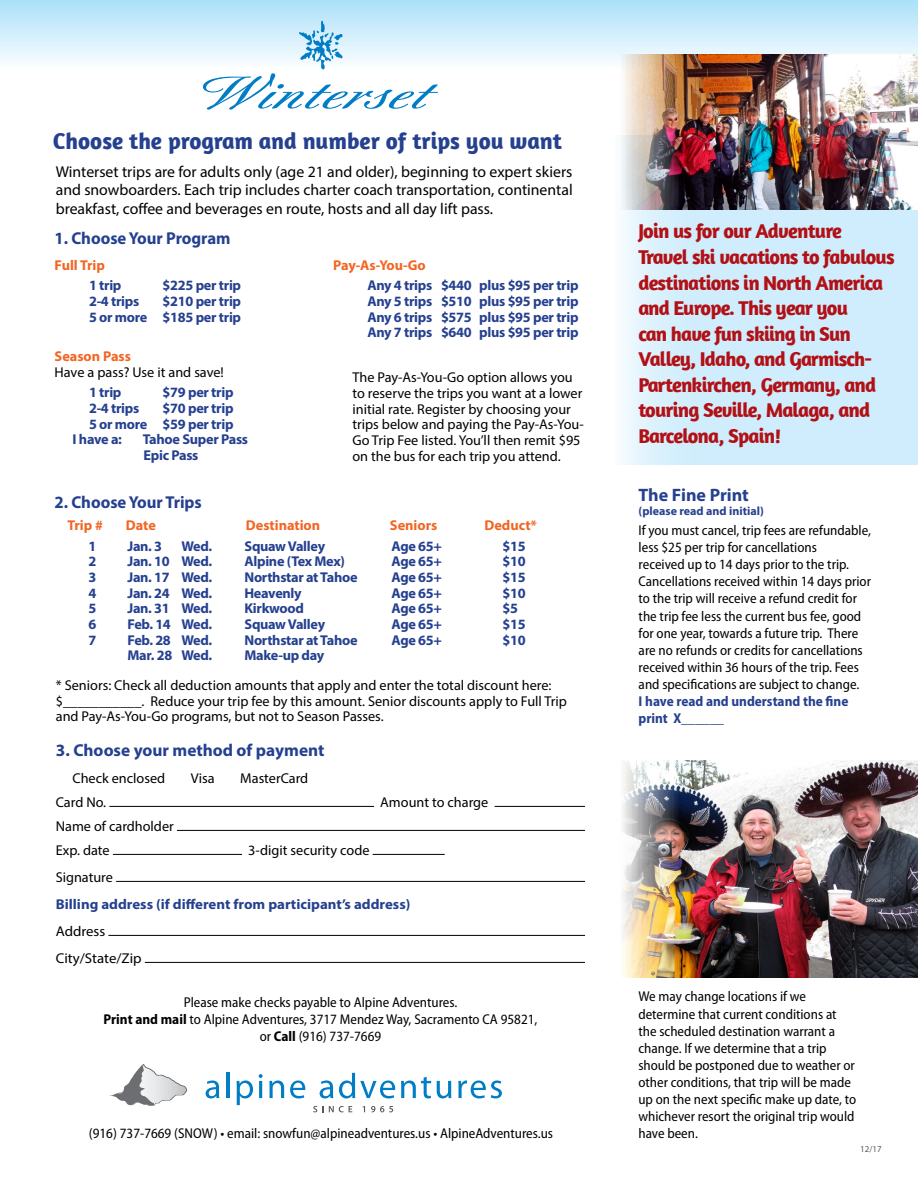
<style>
.page{position:relative;width:918px;height:1188px;background:#fff}
.page>*{position:absolute;margin:0;border:0;box-sizing:border-box;transform-origin:0 0}
.t1{font:700 23.25px "Amaranth";color:#25408f}
.t2{font:700 20.4px/25.5px "Amaranth";letter-spacing:-.04em;color:#b11116}
.t3{font:700 18px "Myriad Pro";color:#25408f}
.t4{font:700 17.25px "Myriad Pro";color:#25408f}
.t5{font:15.75px/18.8px "Myriad Pro";color:#000;text-align:justify}
.t6{font:semi-condensed 14.25px/17.1px "Myriad Pro";color:#000}
.t7{font:14.25px/15.6px "Myriad Pro";color:#000}
.t8{font:700 14.25px/15.6px "Myriad Pro";letter-spacing:-.02em;color:#25408f}
.t9{font:700 14.25px "Myriad Pro";color:#f26522}
.t10{font:700 14.25px "Myriad Pro";color:#25408f;scale:1.04 1}
.t11{font:700 semi-condensed 14.25px/17.1px "Myriad Pro";color:#25408f}
.t12{font:14.25px/27px "Myriad Pro";color:#000;scale:1.04 1}
.t13{font:700 12px "Myriad Pro";color:#25408f}
.t14{font:9px "Myriad Pro";color:#58595b}
.s1{font-weight:700}
</style>
<div class="page">
<div style="left:0;top:0;width:918px;height:68px;background:linear-gradient(to bottom,#abe0fa,#fafdff)"></div>
<svg style="left:622px;top:210px;width:296px;height:255px;background:#d2eefc"></svg>
<svg style="left:109px;top:1063px;width:78px;height:43px"></svg>
<svg style="left:206px;top:1080px;width:13px;height:18px"></svg>
<hr style="left:226px;top:1073px;width:3px;height:25px;background:#007dc5">
<svg style="left:237px;top:1080px;width:16px;height:25px"></svg>
<hr style="left:259px;top:1081px;width:3px;height:17px;background:#007dc5">
<svg style="left:259px;top:1074px;width:4px;height:4px"></svg>
<svg style="left:269px;top:1080px;width:15px;height:18px"></svg>
<svg style="left:290px;top:1080px;width:15px;height:18px"></svg>
<svg style="left:320px;top:1080px;width:13px;height:18px"></svg>
<svg style="left:339px;top:1073px;width:56px;height:25px"></svg>
<svg style="left:401px;top:1077px;width:30px;height:21px"></svg>
<svg style="left:437px;top:1081px;width:14px;height:17px"></svg>
<svg style="left:458px;top:1080px;width:44px;height:18px"></svg>
<svg style="left:313px;top:1106px;width:39px;height:6px"></svg>
<svg style="left:371px;top:1106px;width:22px;height:6px"></svg>
<img style="left:622px;top:760px;width:296px;height:217px">
<img style="left:612px;top:54px;width:306px;height:156px">
<hr style="left:109px;top:806px;width:265px;height:1px;background:#000">
<hr style="left:495px;top:806px;width:90px;height:1px;background:#000">
<hr style="left:177px;top:830px;width:408px;height:1px;background:#000">
<hr style="left:113px;top:854px;width:129px;height:1px;background:#000">
<hr style="left:373px;top:854px;width:72px;height:1px;background:#000">
<hr style="left:116px;top:881px;width:469px;height:1px;background:#000">
<hr style="left:108px;top:935px;width:477px;height:1px;background:#000">
<hr style="left:145px;top:962px;width:440px;height:1px;background:#000">
<svg style="left:203px;top:21px;width:235px;height:89px"></svg>
<h1 class="t1" style="left:53px;top:126px;width:511px">Choose the program and number of trips you want</h1>
<p class="t5" style="left:56px;top:162px;width:518px">Winterset trips are for adults only (age 21 and older), beginning to expert skiers and snowboarders. Each trip includes charter coach transportation, continental breakfast, coffee and beverages en route, hosts and all day lift pass.</p>
<p class="t4" style="left:55px;top:227px;width:178px">1. Choose Your Program</p>
<p class="t9" style="left:55px;top:256px;width:52px">Full Trip</p>
<p class="t8" style="left:89px;top:277px;width:34px">1 trip</p>
<p class="t8" style="left:163px;top:277px;width:80px">$225 per trip</p>
<p class="t8" style="left:89px;top:293px;width:52px">2-4 trips</p>
<p class="t8" style="left:89px;top:293px;width:154px;text-align:right">$210 per trip<br>5 or more $185 per trip</p>
<p class="t9" style="left:55px;top:347px;width:78px">Season Pass</p>
<p class="t7" style="left:55px;top:364px;width:171px">Have a pass? Use it and save!</p>
<p class="t8" style="left:89px;top:384px;width:34px">1 trip</p>
<p class="t8" style="left:163px;top:384px;width:72px">$79 per trip</p>
<p class="t8" style="left:89px;top:400px;width:52px">2-4 trips</p>
<p class="t8" style="left:163px;top:400px;width:72px">$70 per trip</p>
<p class="t8" style="left:89px;top:415px;width:146px">5 or more $59 per trip</p>
<p class="t8" style="left:73px;top:431px;width:51px">I have a:</p>
<p class="t8" style="left:143px;top:431px;width:107px">Tahoe Super Pass<br>Epic Pass</p>
<p class="t4" style="left:55px;top:491px;width:149px">2. Choose Your Trips</p>
<p class="t9" style="left:333px;top:256px;width:94px">Pay-As-You-Go</p>
<p class="t8" style="left:367px;top:277px;width:213px;text-align:justify">Any 4 trips $440 plus $95 per trip Any 5 trips $510 plus $95 per trip Any 6 trips $575 plus $95 per trip Any 7 trips $640 plus $95 per trip</p>
<p class="t7" style="left:352px;top:370px;width:233px">The Pay-As-You-Go option allows you to reserve the trips you want at a lower initial rate. Register by choosing your trips below and paying the Pay-As-You-Go Trip Fee listed. You’ll then remit $95 on the bus for each trip you attend.</p>
<p class="t9" style="left:67px;top:516px;width:37px">Trip #</p>
<p class="t9" style="left:126px;top:516px;width:32px">Date</p>
<p class="t9" style="left:246px;top:516px;width:76px">Destination</p>
<p class="t9" style="left:390px;top:516px;width:49px">Seniors</p>
<p class="t9" style="left:484px;top:516px;width:54px">Deduct*</p>
<p class="t8" style="left:88px;top:538px;width:9px">1</p>
<p class="t8" style="left:128px;top:538px;width:36px">Jan. 3</p>
<p class="t8" style="left:181px;top:538px;width:32px">Wed.</p>
<p class="t8" style="left:244px;top:538px;width:82px">Squaw Valley</p>
<p class="t8" style="left:392px;top:538px;width:52px">Age 65+</p>
<p class="t8" style="left:502px;top:538px;width:25px">$15</p>
<p class="t8" style="left:88px;top:553px;width:9px">2</p>
<p class="t8" style="left:128px;top:553px;width:86px">Jan. 10 Wed.</p>
<p class="t8" style="left:244px;top:553px;width:102px">Alpine (Tex Mex)</p>
<p class="t8" style="left:392px;top:553px;width:52px">Age 65+</p>
<p class="t8" style="left:502px;top:553px;width:25px">$10</p>
<p class="t8" style="left:88px;top:569px;width:9px">3</p>
<p class="t8" style="left:128px;top:569px;width:86px">Jan. 17 Wed.</p>
<p class="t8" style="left:244px;top:569px;width:115px">Northstar at Tahoe</p>
<p class="t8" style="left:392px;top:569px;width:52px">Age 65+</p>
<p class="t8" style="left:502px;top:569px;width:25px">$15</p>
<p class="t8" style="left:88px;top:585px;width:9px">4</p>
<p class="t8" style="left:128px;top:585px;width:86px">Jan. 24 Wed.</p>
<p class="t8" style="left:244px;top:585px;width:59px">Heavenly</p>
<p class="t8" style="left:392px;top:585px;width:52px">Age 65+</p>
<p class="t8" style="left:502px;top:585px;width:25px">$10</p>
<p class="t8" style="left:88px;top:600px;width:9px">5</p>
<p class="t8" style="left:128px;top:600px;width:86px">Jan. 31 Wed.</p>
<p class="t8" style="left:244px;top:600px;width:61px">Kirkwood</p>
<p class="t8" style="left:392px;top:600px;width:52px">Age 65+</p>
<p class="t8" style="left:502px;top:600px;width:17px">$5</p>
<p class="t8" style="left:88px;top:616px;width:9px">6</p>
<p class="t8" style="left:128px;top:616px;width:86px">Feb. 14 Wed.</p>
<p class="t8" style="left:244px;top:616px;width:82px">Squaw Valley</p>
<p class="t8" style="left:392px;top:616px;width:52px">Age 65+</p>
<p class="t8" style="left:502px;top:616px;width:25px">$15</p>
<p class="t8" style="left:88px;top:632px;width:9px">7</p>
<p class="t8" style="left:128px;top:632px;width:86px">Feb. 28 Wed.</p>
<p class="t8" style="left:244px;top:632px;width:115px">Northstar at Tahoe</p>
<p class="t8" style="left:392px;top:632px;width:52px">Age 65+</p>
<p class="t8" style="left:502px;top:632px;width:25px">$10</p>
<p class="t8" style="left:128px;top:647px;width:86px">Mar. 28 Wed.</p>
<p class="t8" style="left:244px;top:647px;width:81px">Make-up day</p>
<p class="t7" style="left:56px;top:677px;width:513px">* Seniors: Check all deduction amounts that apply and enter the total discount here: $___________. Reduce your trip fee by this amount. Senior discounts apply to Full Trip and Pay-As-You-Go programs, but not to Season Passes.</p>
<p class="t4" style="left:56px;top:739px;width:270px">3. Choose your method of payment</p>
<p class="t7" style="left:72px;top:770px;width:94px">Check enclosed</p>
<p class="t7" style="left:191px;top:770px;width:25px">Visa</p>
<p class="t7" style="left:240px;top:770px;width:70px">MasterCard</p>
<p class="t7" style="left:56px;top:794px;width:52px">Card No.</p>
<p class="t7" style="left:380px;top:794px;width:110px">Amount to charge</p>
<p class="t7" style="left:56px;top:814px;width:120px;line-height:24px">Name of cardholder<br>Exp. date</p>
<p class="t7" style="left:248px;top:842px;width:123px">3-digit security code</p>
<p class="t7" style="left:56px;top:869px;width:59px">Signature</p>
<p class="t10" style="left:56px;top:895px;width:343px">Billing address (if different from participant’s address)</p>
<p class="t12" style="left:56px;top:917px;width:84px">Address<br>City/State/Zip</p>
<p class="t6" style="left:104px;top:994px;width:435px;text-align:center">Please make checks payable to Alpine Adventures.<br><span class="s1">Print and mail</span> to Alpine Adventures, 3717 Mendez Way, Sacramento CA 95821, or <span class="s1">Call</span> (916) 737-7669</p>
<p class="t6" style="left:89px;top:1125px;width:466px">(916) 737-7669 (SNOW) • email: snowfun@alpineadventures.us • AlpineAdventures.us</p>
<p class="t2" style="left:638px;top:218px;width:258px">Join us for our Adventure<br>Travel ski vacations to fabulous destinations in North America and Europe. This year you<br>can have fun skiing in Sun<br>Valley, Idaho, and Garmisch-<br>Partenkirchen, Germany, and touring Seville, Malaga, and<br>Barcelona, Spain!</p>
<p class="t3" style="left:639px;top:483px;width:112px">The Fine Print</p>
<p class="t13" style="left:639px;top:503px;width:127px">(please read and initial)</p>
<p class="t6" style="left:639px;top:522px;width:234px">If you must cancel, trip fees are refundable, less $25 per trip for cancellations<br>received up to 14 days prior to the trip.<br>Cancellations received within 14 days prior to the trip will receive a refund credit for the trip fee less the current bus fee, good for one year, towards a future trip. There are no refunds or credits for cancellations received within 36 hours of the trip. Fees and specifications are subject to change.</p>
<p class="t11" style="left:639px;top:693px;width:211px">I have read and understand the fine print X______</p>
<p class="t6" style="left:638px;top:988px;width:219px">We may change locations if we determine that current conditions at the scheduled destination warrant a change. If we determine that a trip should be postponed due to weather or other conditions, that trip will be made up on the next specific make up date, to whichever resort the original trip would have been.</p>
<p class="t14" style="left:860px;top:1144px;width:23px">12/17</p>
</div>
